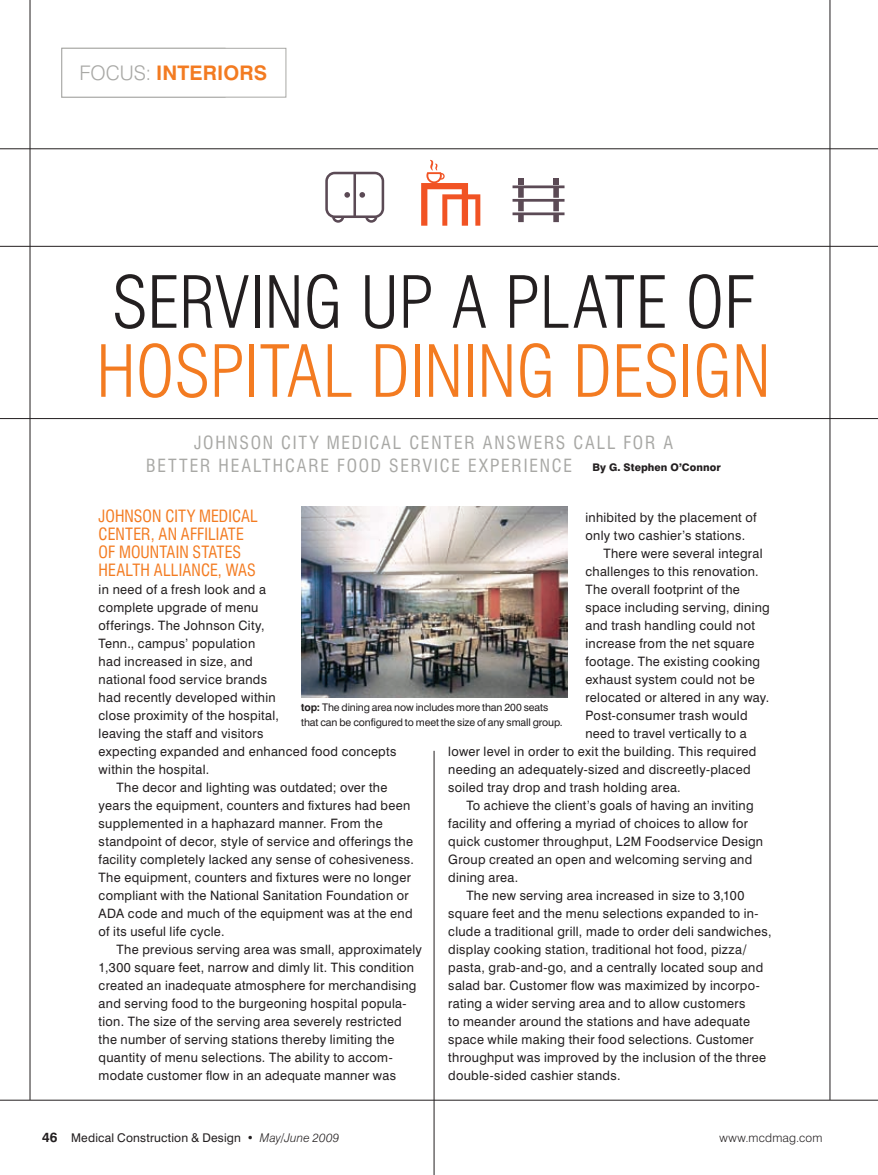
<style>
.page{position:relative;width:878px;height:1175px;background:#fff}
.page>*{position:absolute;margin:0;border:0;box-sizing:border-box;transform-origin:0 0}
.t1{font:300 condensed 70.5px "Swiss 721 BT";color:#f37b21}
.t2{font:300 condensed 70.5px "Swiss 721 BT";color:#231f20}
.t3{font:700 20.1px "Swiss 721 BT";letter-spacing:.005em;color:#f37b21}
.t4{font:300 20.1px "Swiss 721 BT";color:#a8a8a5}
.t5{font:condensed 17.7px/22.5px "Swiss 721 BT";letter-spacing:.1em;color:#a8a8a5;text-align:center}
.t6{font:condensed 16.5px/18px "Swiss 721 BT";letter-spacing:.005em;color:#f37b21}
.t7{font:12.9px/18px "Swiss 721 BT";letter-spacing:.025em;color:#231f20}
.t8{font:12px "Swiss 721 BT";letter-spacing:.015em;color:#231f20}
.t9{font:300 12px "Swiss 721 BT";letter-spacing:.015em;color:#231f20}
.t10{font:10.5px/14.2px "Swiss 721 BT";letter-spacing:-.01em;color:#231f20}
.s1{font-weight:300;color:#a8a8a5}
.s2{font-weight:700;color:#06659e}
.s3{font-weight:800;font-stretch:normal;font-size:10.5px;color:#231f20}
.s4{font-weight:700}
.s5{font-weight:700;font-size:13.5px}
.s6{font-weight:300;font-style:italic}
</style>
<div class="page">
<hr style="left:0;top:418px;width:878px;height:1px;background:#231f20">
<hr style="left:0;top:1099px;width:878px;height:1px;background:#231f20">
<hr style="left:0;top:246px;width:878px;height:1px;background:#231f20">
<hr style="left:0;top:148px;width:878px;height:1px;background:#231f20">
<div style="left:61px;top:48px;width:225px;height:49px;background:#fff;border:1px solid #a8a8a5"></div>
<hr style="left:434px;top:750px;width:1px;height:424px;background:#231f20">
<hr style="left:30px;top:0;width:1px;height:1100px;background:#231f20">
<hr style="left:829px;top:0;width:1px;height:1100px;background:#231f20">
<img style="left:301px;top:507px;width:266px;height:191px">
<svg style="left:512px;top:178px;width:52px;height:44px"></svg>
<svg style="left:421px;top:160px;width:59px;height:66px"></svg>
<svg style="left:325px;top:172px;width:59px;height:51px"></svg>
<h2 class="t3" style="left:76px;top:61px;width:192px"><span class="s1">Focus:</span> INTERIORS</h2>
<h2 class="t4" style="left:79px;top:61px;width:131px">Focus: <span class="s2">HVAC</span></h2>
<h1 class="t2" style="left:112px;top:260px;width:645px">SERVING UP A PLATE OF</h1>
<h1 class="t1" style="left:96px;top:329px;width:676px">HOSPITAL DINING DESIGN</h1>
<h3 class="t5" style="left:146px;top:431px;width:576px">JOHNSON CITY MEDICAL CENTER ANSWERS CALL FOR A<br>BETTER HEALTHCARE FOOD SERVICE EXPERIENCE <span class="s3">By G. Stephen O’Connor</span></h3>
<p class="t6" style="left:99px;top:507px;width:161px">JOHNSON CITY MEDICAL<br>CENTER, AN AFFILIATE<br>OF MOUNTAIN STATES<br>HEALTH ALLIANCE, WAS</p>
<p class="t7" style="left:99px;top:580px;width:299px">in need of a fresh look and a<br>complete upgrade of menu<br>offerings. The Johnson City,<br>Tenn., campus’ population<br>had increased in size, and<br>national food service brands<br>had recently developed within<br>close proximity of the hospital,<br>leaving the staff and visitors<br>expecting expanded and enhanced food concepts within the hospital.</p>
<p class="t7" style="left:99px;top:778px;width:317px;text-indent:18px">The decor and lighting was outdated; over the years the equipment, counters and fixtures had been supplemented in a haphazard manner. From the standpoint of decor, style of service and offerings the facility completely lacked any sense of cohesiveness.<br>The equipment, counters and fixtures were no longer compliant with the National Sanitation Foundation or ADA code and much of the equipment was at the end of its useful life cycle.</p>
<p class="t7" style="left:99px;top:940px;width:325px;text-indent:18px">The previous serving area was small, approximately 1,300 square feet, narrow and dimly lit. This condition created an inadequate atmosphere for merchandising and serving food to the burgeoning hospital popula&shy;tion. The size of the serving area severely restricted the number of serving stations thereby limiting the quantity of menu selections. The ability to accom&shy;modate customer flow in an adequate manner was</p>
<p class="t7" style="left:585px;top:508px;width:172px">inhibited by the placement of</p>
<p class="t7" style="left:585px;top:526px;width:161px">only two cashier’s stations.</p>
<p class="t7" style="left:603px;top:544px;width:160px">There were several integral</p>
<p class="t7" style="left:585px;top:562px;width:175px">challenges to this renovation.</p>
<p class="t7" style="left:585px;top:580px;width:156px">The overall footprint of the</p>
<p class="t7" style="left:585px;top:598px;width:186px">space including serving, dining</p>
<p class="t7" style="left:585px;top:616px;width:171px">and trash handling could not</p>
<p class="t7" style="left:585px;top:634px;width:170px">increase from the net square</p>
<p class="t7" style="left:585px;top:652px;width:176px">footage. The existing cooking</p>
<p class="t7" style="left:585px;top:670px;width:171px">exhaust system could not be</p>
<p class="t7" style="left:585px;top:688px;width:185px">relocated or altered in any way.</p>
<p class="t7" style="left:585px;top:706px;width:164px">Post-consumer trash would</p>
<p class="t7" style="left:585px;top:724px;width:163px">need to travel vertically to a</p>
<p class="t7" style="left:448px;top:742px;width:309px">lower level in order to exit the building. This required</p>
<p class="t7" style="left:448px;top:760px;width:304px">needing an adequately-sized and discreetly-placed</p>
<p class="t7" style="left:448px;top:778px;width:234px">soiled tray drop and trash holding area.</p>
<p class="t7" style="left:466px;top:796px;width:289px">To achieve the client’s goals of having an inviting</p>
<p class="t7" style="left:448px;top:814px;width:301px">facility and offering a myriad of choices to allow for</p>
<p class="t7" style="left:448px;top:832px;width:316px">quick customer throughput, L2M Foodservice Design</p>
<p class="t7" style="left:448px;top:850px;width:305px">Group created an open and welcoming serving and</p>
<p class="t7" style="left:448px;top:868px;width:71px">dining area.</p>
<p class="t7" style="left:466px;top:886px;width:280px">The new serving area increased in size to 3,100</p>
<p class="t7" style="left:448px;top:904px;width:312px">square feet and the menu selections expanded to in-</p>
<p class="t7" style="left:448px;top:922px;width:325px">clude a traditional grill, made to order deli sandwiches,</p>
<p class="t7" style="left:448px;top:940px;width:300px">display cooking station, traditional hot food, pizza/</p>
<p class="t7" style="left:448px;top:958px;width:316px">pasta, grab-and-go, and a centrally located soup and</p>
<p class="t7" style="left:448px;top:976px;width:313px">salad bar. Customer flow was maximized by incorpo-</p>
<p class="t7" style="left:448px;top:994px;width:298px">rating a wider serving area and to allow customers</p>
<p class="t7" style="left:448px;top:1012px;width:303px">to meander around the stations and have adequate</p>
<p class="t7" style="left:448px;top:1030px;width:307px">space while making their food selections. Customer</p>
<p class="t7" style="left:448px;top:1048px;width:319px">throughput was improved by the inclusion of the three</p>
<p class="t7" style="left:448px;top:1066px;width:174px">double-sided cashier stands.</p>
<p class="t10" style="left:301px;top:700px;width:263px"><span class="s4">TOP:</span> The dining area now includes more than 200 seats that can be configured to meet the size of any small group.</p>
<p class="t8" style="left:42px;top:1130px;width:299px"><span class="s5">46</span> Medical Construction &amp; Design • <span class="s6">May/June 2009</span></p>
<p class="t9" style="left:719px;top:1130px;width:104px">www.mcdmag.com</p>
</div>
